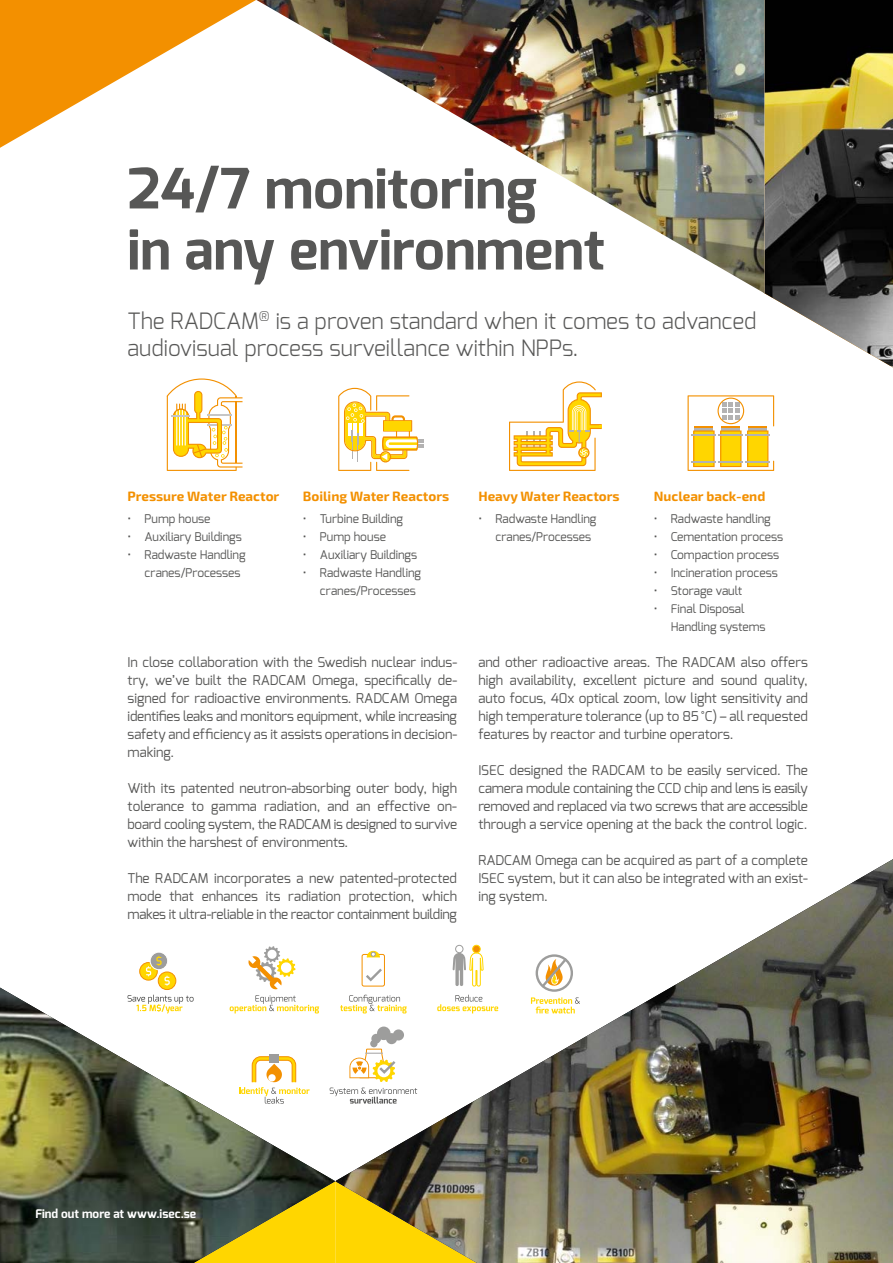
<style>
.page{position:relative;width:893px;height:1263px;background:#fff}
.page>*{position:absolute;margin:0;border:0;box-sizing:border-box;transform-origin:0 0}
.t1{font:700 55.5px/61.1px "Exo";color:#575756}
.t2{font:300 22.5px/27px "Exo";color:#575756}
.t3{font:13.5px/18px "Exo";letter-spacing:-.005em;color:#575756;text-align:justify}
.t4{font:700 13.5px "Exo 2.0";color:#f39000}
.t5{font:12px/18px "Exo";color:#575756}
.t6{font:700 12px "Exo";color:#fff}
</style>
<div class="page">
<img style="left:764px;top:0;width:129px;height:367px">
<img style="left:256px;top:0;width:508px;height:293px">
<svg style="left:0;top:0;width:256px;height:148px"></svg>
<img style="left:0;top:987px;width:335px;height:276px">
<svg style="left:194px;top:1181px;width:141px;height:82px;background:#9f9123"></svg>
<img style="left:336px;top:859px;width:557px;height:404px">
<svg style="left:531px;top:954px;width:49px;height:59px"></svg>
<svg style="left:330px;top:1026px;width:87px;height:77px"></svg>
<svg style="left:239px;top:1054px;width:71px;height:49px"></svg>
<div style="left:268px;top:1074px;width:8px;height:7px;border:2px solid #fff;border-radius:50%"></div>
<svg style="left:230px;top:946px;width:89px;height:67px"></svg>
<svg style="left:340px;top:995px;width:67px;height:18px"></svg>
<div style="left:362px;top:954px;width:23px;height:32px;border:1px solid #f39001;border-radius:2px"></div>
<svg style="left:366px;top:950px;width:14px;height:8px"></svg>
<svg style="left:363px;top:966px;width:21px;height:17px"></svg>
<svg style="left:437px;top:995px;width:61px;height:18px"></svg>
<svg style="left:453px;top:934px;width:31px;height:53px"></svg>
<div style="left:456px;top:945px;width:7px;height:8px;background:#fff;border-radius:50%"></div>
<div style="left:455px;top:945px;width:8px;height:8px;border:1px solid #9d9d9c;border-radius:50%"></div>
<svg style="left:128px;top:995px;width:66px;height:18px"></svg>
<div style="left:140px;top:962px;width:17px;height:18px;background:#ffd600;border-radius:50%"></div>
<div style="left:139px;top:962px;width:19px;height:18px;border:1px solid #f39001;border-radius:50%"></div>
<svg style="left:150px;top:952px;width:18px;height:18px"></svg>
<div style="left:150px;top:952px;width:18px;height:18px;border:1px solid #fff;border-radius:50%"></div>
<div style="left:158px;top:972px;width:18px;height:17px;background:#ffd600;border-radius:50%"></div>
<div style="left:158px;top:971px;width:18px;height:19px;border:1px solid #f39001;border-radius:50%"></div>
<svg style="left:146px;top:956px;width:24px;height:30px"></svg>
<svg style="left:338px;top:388px;width:86px;height:83px"></svg>
<div style="left:384px;top:421px;width:27px;height:9px;background:#ffd600"></div>
<svg style="left:167px;top:378px;width:75px;height:93px"></svg>
<svg style="left:509px;top:381px;width:93px;height:90px"></svg>
<svg style="left:688px;top:395px;width:86px;height:76px"></svg>
<h1 class="t1" style="left:128px;top:158px;width:479px">24/7 monitoring<br>in any environment</h1>
<h2 class="t2" style="left:128px;top:307px;width:630px">The RADCAM<sup>®</sup> is a proven standard when it comes to advanced audiovisual process surveillance within NPPs.</h2>
<p class="t4" style="left:128px;top:488px;width:153px">Pressure Water Reactor</p>
<p class="t5" style="left:128px;top:510px;width:85px">• Pump house</p>
<p class="t5" style="left:128px;top:528px;width:116px">• Auxiliary Buildings</p>
<p class="t5" style="left:145px;top:546px;width:103px;text-indent:-17px">• Radwaste Handling cranes/Processes</p>
<p class="t4" style="left:303px;top:488px;width:148px">Boiling Water Reactors</p>
<p class="t5" style="left:303px;top:510px;width:102px">• Turbine Building</p>
<p class="t5" style="left:303px;top:528px;width:85px">• Pump house</p>
<p class="t5" style="left:303px;top:546px;width:116px">• Auxiliary Buildings</p>
<p class="t5" style="left:320px;top:564px;width:103px;text-indent:-17px">• Radwaste Handling cranes/Processes</p>
<p class="t3" style="left:128px;top:653px;width:331px">In close collaboration with the Swedish nuclear indus&shy;try, we’ve built the RADCAM Omega, specifically de&shy;signed for radioactive environments. RADCAM Omega identifies leaks and monitors equipment, while increasing safety and efficiency as it assists operations in decision&shy;making.</p>
<p class="t3" style="left:128px;top:779px;width:331px">With its patented neutron-absorbing outer body, high tolerance to gamma radiation, and an effective on&shy;board cooling system, the RADCAM is designed to survive within the harshest of environments.</p>
<p class="t3" style="left:128px;top:869px;width:331px">The RADCAM incorporates a new patented-protected mode that enhances its radiation protection, which makes it ultra-reliable in the reactor containment building</p>
<p class="t4" style="left:478px;top:488px;width:143px">Heavy Water Reactors</p>
<p class="t5" style="left:495px;top:510px;width:103px;text-indent:-17px">• Radwaste Handling cranes/Processes</p>
<p class="t4" style="left:654px;top:488px;width:113px">Nuclear back-end</p>
<p class="t5" style="left:654px;top:510px;width:119px">• Radwaste handling</p>
<p class="t5" style="left:654px;top:528px;width:131px">• Cementation process</p>
<p class="t5" style="left:654px;top:546px;width:127px">• Compaction process</p>
<p class="t5" style="left:654px;top:564px;width:125px">• Incineration process</p>
<p class="t5" style="left:654px;top:582px;width:90px">• Storage vault</p>
<p class="t5" style="left:671px;top:600px;width:96px;text-indent:-17px">• Final Disposal<br>Handling systems</p>
<p class="t3" style="left:478px;top:653px;width:331px">and other radioactive areas. The RADCAM also offers high availability, excellent picture and sound quality, auto focus, 40x optical zoom, low light sensitivity and high temperature tolerance (up to 85°C) – all requested features by reactor and turbine operators.</p>
<p class="t3" style="left:478px;top:761px;width:331px">ISEC designed the RADCAM to be easily serviced. The camera module containing the CCD chip and lens is easily removed and replaced via two screws that are accessible through a service opening at the back the control logic.</p>
<p class="t3" style="left:478px;top:851px;width:331px">RADCAM Omega can be acquired as part of a complete ISEC system, but it can also be integrated with an exist&shy;ing system.</p>
<p class="t6" style="left:35px;top:1206px;width:162px">Find out more at www.isec.se</p>
</div>
